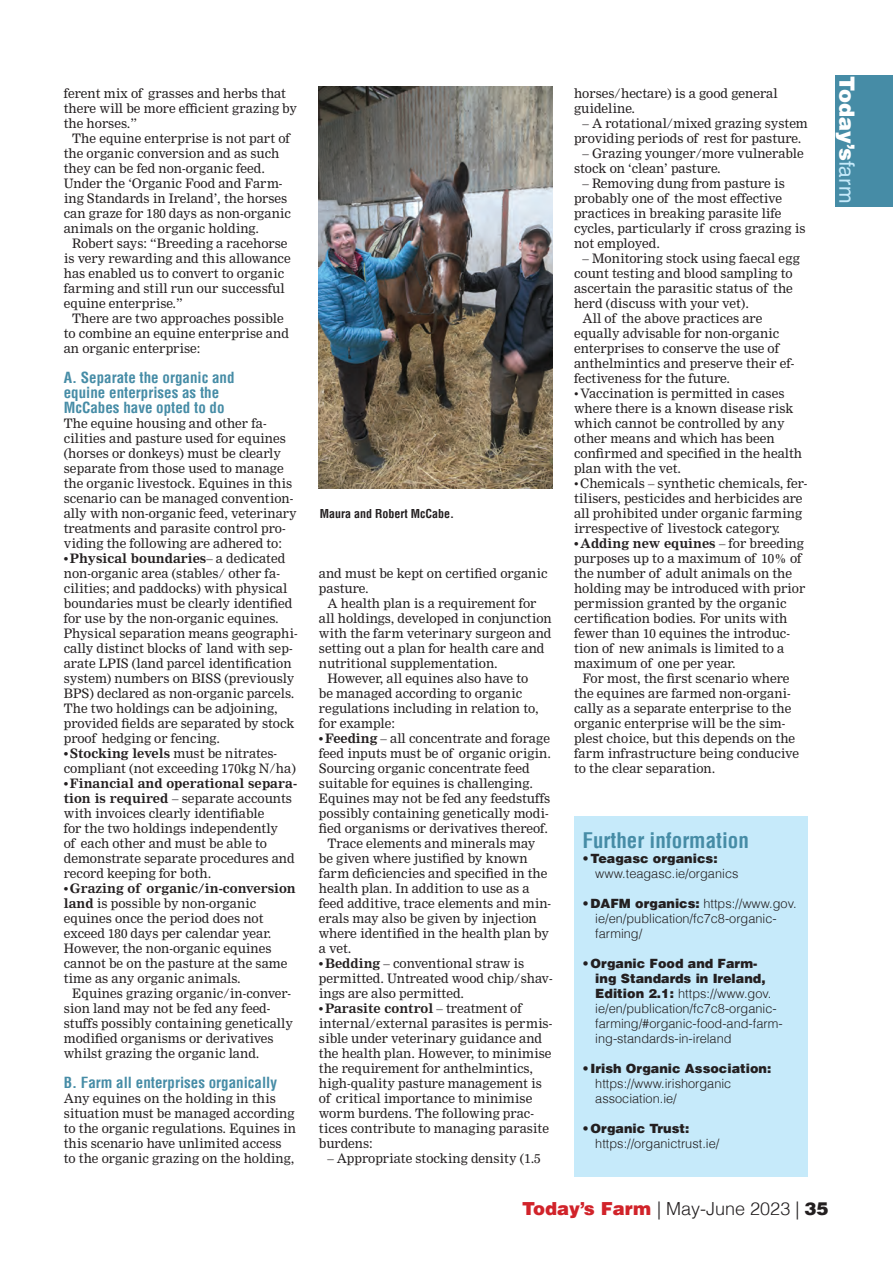
<style>
.page{position:relative;width:893px;height:1263px;background:#fff}
.page>*{position:absolute;margin:0;border:0;box-sizing:border-box;transform-origin:0 0}
.t1{font:700 condensed 21px "Helvetica LT";color:#468ca6}
.t2{font:900 21px "Helvetica LT";color:#fff}
.t3{font:300 18px "Helvetica LT";color:#231f20}
.t4{font:700 condensed 15px/15px "Helvetica LT";color:#468ca6}
.t5{font:12.75px/15px "Nimrod";color:#231f20}
.t6{font:300 12.75px/15px "Helvetica LT";color:#231f20}
.t7{font:900 12.75px "Helvetica LT";color:#231f20}
.t8{font:700 condensed 12px "Helvetica LT";color:#231f20}
.s1{font-weight:700}
.s2{font-weight:900}
.s3{font-weight:400;color:#c6eafa}
.s4{font-weight:900;color:#d1232a}
</style>
<div class="page">
<div style="left:836px;top:76px;width:57px;height:131px;background:#468ca6"></div>
<img style="left:319px;top:86px;width:234px;height:402px">
<div style="left:574px;top:816px;width:234px;height:361px;background:#c6eafa"></div>
<p class="t5" style="left:64px;top:86px;width:235px">ferent mix of grasses and herbs that there will be more efficient grazing by the horses.”</p>
<p class="t5" style="left:64px;top:131px;width:229px;text-indent:9px">The equine enterprise is not part of the organic conversion and as such they can be fed non-organic feed.<br>Under the ‘Organic Food and Farm&shy;ing Standards in Ireland’, the horses can graze for 180 days as non-organic animals on the organic holding.</p>
<p class="t5" style="left:64px;top:236px;width:228px;text-indent:9px">Robert says: “Breeding a racehorse is very rewarding and this allowance has enabled us to convert to organic farming and still run our successful equine enterprise.”</p>
<p class="t5" style="left:64px;top:311px;width:227px;text-indent:9px">There are two approaches possible to combine an equine enterprise and an organic enterprise:</p>
<p class="t4" style="left:64px;top:370px;width:172px">A. Separate the organic and equine enterprises as the<br>McCabes have opted to do</p>
<p class="t5" style="left:64px;top:416px;width:234px">The equine housing and other fa&shy;cilities and pasture used for equines (horses or donkeys) must be clearly separate from those used to manage the organic livestock. Equines in this scenario can be managed convention&shy;ally with non-organic feed, veterinary treatments and parasite control pro&shy;viding the following are adhered to:</p>
<p class="t5" style="left:64px;top:551px;width:235px"><span class="s1">•Physical boundaries</span>– a dedicated non-organic area (stables/ other fa&shy;cilities; and paddocks) with physical boundaries must be clearly identified for use by the non-organic equines.<br>Physical separation means geographi&shy;cally distinct blocks of land with sep&shy;arate LPIS (land parcel identification system) numbers on BISS (previously BPS) declared as non-organic parcels.</p>
<p class="t5" style="left:64px;top:701px;width:232px">The two holdings can be adjoining, provided fields are separated by stock proof hedging or fencing.</p>
<p class="t5" style="left:64px;top:746px;width:234px"><span class="s1">•Stocking levels</span> must be nitrates&shy;compliant (not exceeding 170kg N/ha)</p>
<p class="t5" style="left:64px;top:776px;width:235px"><span class="s1">•Financial and operational separa&shy;tion is required</span> – separate accounts with invoices clearly identifiable<br>for the two holdings independently<br>of each other and must be able to demonstrate separate procedures and record keeping for both.</p>
<p class="t5" style="left:64px;top:881px;width:234px"><span class="s1">•Grazing of organic/in-conversion land</span> is possible by non-organic equines once the period does not exceed 180 days per calendar year.<br>However, the non-organic equines cannot be on the pasture at the same time as any organic animals.</p>
<p class="t5" style="left:64px;top:986px;width:231px;text-indent:9px">Equines grazing organic/in-conver&shy;sion land may not be fed any feed&shy;stuffs possibly containing genetically modified organisms or derivatives whilst grazing the organic land.</p>
<p class="t4" style="left:64px;top:1075px;width:215px">B. Farm all enterprises organically</p>
<p class="t5" style="left:64px;top:1091px;width:234px">Any equines on the holding in this situation must be managed according to the organic regulations. Equines in this scenario have unlimited access to the organic grazing on the holding,</p>
<p class="t8" style="left:320px;top:506px;width:136px">Maura and Robert McCabe.</p>
<p class="t5" style="left:319px;top:566px;width:230px">and must be kept on certified organic pasture.</p>
<p class="t5" style="left:319px;top:596px;width:234px;text-indent:9px">A health plan is a requirement for all holdings, developed in conjunction with the farm veterinary surgeon and setting out a plan for health care and nutritional supplementation.</p>
<p class="t5" style="left:319px;top:671px;width:221px;text-indent:9px">However, all equines also have to be managed according to organic regulations including in relation to, for example:</p>
<p class="t5" style="left:319px;top:731px;width:233px"><span class="s1">•Feeding</span> – all concentrate and forage feed inputs must be of organic origin.<br>Sourcing organic concentrate feed suitable for equines is challenging.<br>Equines may not be fed any feedstuffs possibly containing genetically modi&shy;fied organisms or derivatives thereof.</p>
<p class="t5" style="left:319px;top:836px;width:234px;text-indent:9px">Trace elements and minerals may be given where justified by known farm deficiencies and specified in the health plan. In addition to use as a feed additive, trace elements and min&shy;erals may also be given by injection where identified in the health plan by a vet.</p>
<p class="t5" style="left:319px;top:956px;width:235px"><span class="s1">•Bedding</span> – conventional straw is permitted. Untreated wood chip/shav&shy;ings are also permitted.</p>
<p class="t5" style="left:319px;top:1001px;width:235px"><span class="s1">•Parasite control</span> – treatment of internal/external parasites is permis&shy;sible under veterinary guidance and the health plan. However, to minimise the requirement for anthelmintics, high-quality pasture management is of critical importance to minimise worm burdens. The following prac&shy;tices contribute to managing parasite burdens:</p>
<p class="t5" style="left:327px;top:1151px;width:215px">– Appropriate stocking density (1.5</p>
<p class="t5" style="left:574px;top:86px;width:205px">horses/hectare) is a good general guideline.</p>
<p class="t5" style="left:574px;top:116px;width:235px;text-indent:9px">– A rotational/mixed grazing system providing periods of rest for pasture.</p>
<p class="t5" style="left:574px;top:146px;width:231px;text-indent:9px">– Grazing younger/more vulnerable stock on ‘clean’ pasture.</p>
<p class="t5" style="left:574px;top:176px;width:233px;text-indent:9px">– Removing dung from pasture is probably one of the most effective practices in breaking parasite life cycles, particularly if cross grazing is not employed.</p>
<p class="t5" style="left:574px;top:251px;width:227px;text-indent:9px">– Monitoring stock using faecal egg count testing and blood sampling to ascertain the parasitic status of the herd (discuss with your vet).</p>
<p class="t5" style="left:574px;top:311px;width:222px;text-indent:9px">All of the above practices are equally advisable for non-organic enterprises to conserve the use of anthelmintics and preserve their ef&shy;fectiveness for the future.</p>
<p class="t5" style="left:574px;top:386px;width:230px">• Vaccination is permitted in cases where there is a known disease risk which cannot be controlled by any other means and which has been confirmed and specified in the health plan with the vet.</p>
<p class="t5" style="left:574px;top:476px;width:235px">• Chemicals – synthetic chemicals, fer&shy;tilisers, pesticides and herbicides are all prohibited under organic farming irrespective of livestock category.</p>
<p class="t5" style="left:574px;top:536px;width:233px"><span class="s1">•Adding new equines</span> – for breeding purposes up to a maximum of 10% of the number of adult animals on the holding may be introduced with prior permission granted by the organic certification bodies. For units with fewer than 10 equines the introduc&shy;tion of new animals is limited to a maximum of one per year.</p>
<p class="t5" style="left:574px;top:671px;width:226px;text-indent:9px">For most, the first scenario where the equines are farmed non-organi&shy;cally as a separate enterprise to the organic enterprise will be the sim&shy;plest choice, but this depends on the farm infrastructure being conducive to the clear separation.</p>
<h1 class="t1" style="left:583px;top:827px;width:168px">Further information</h1>
<p class="t7" style="left:583px;top:850px;width:137px">•Teagasc organics:</p>
<p class="t6" style="left:595px;top:866px;width:145px">www.teagasc.ie/organics</p>
<p class="t6" style="left:595px;top:896px;width:203px;text-indent:-13px"><span class="s2">•DAFM organics:</span> https://www.gov. ie/en/publication/fc7c8-organic&shy;farming/</p>
<p class="t6" style="left:595px;top:956px;width:189px;text-indent:-13px"><span class="s2">•Organic Food and Farm-<br>ing Standards in Ireland,<br>Edition 2.1:</span> https://www.gov. ie/en/publication/fc7c8-organic&shy;farming/#organic-food-and-farm&shy;ing-standards-in-ireland</p>
<p class="t7" style="left:583px;top:1060px;width:190px">•Irish Organic Association:</p>
<p class="t6" style="left:595px;top:1076px;width:138px">https://www.irishorganic association.ie/</p>
<p class="t7" style="left:583px;top:1120px;width:108px">•Organic Trust:</p>
<p class="t6" style="left:595px;top:1136px;width:126px">https://organictrust.ie/</p>
<h1 class="t2" style="left:861px;top:76px;width:128px;rotate:90deg">Today’s<span class="s3">farm</span></h1>
<h2 class="t3" style="left:522px;top:1198px;width:308px"><span class="s4">Today’s Farm</span> | May-June 2023 | <span class="s2">35</span></h2>
</div>
